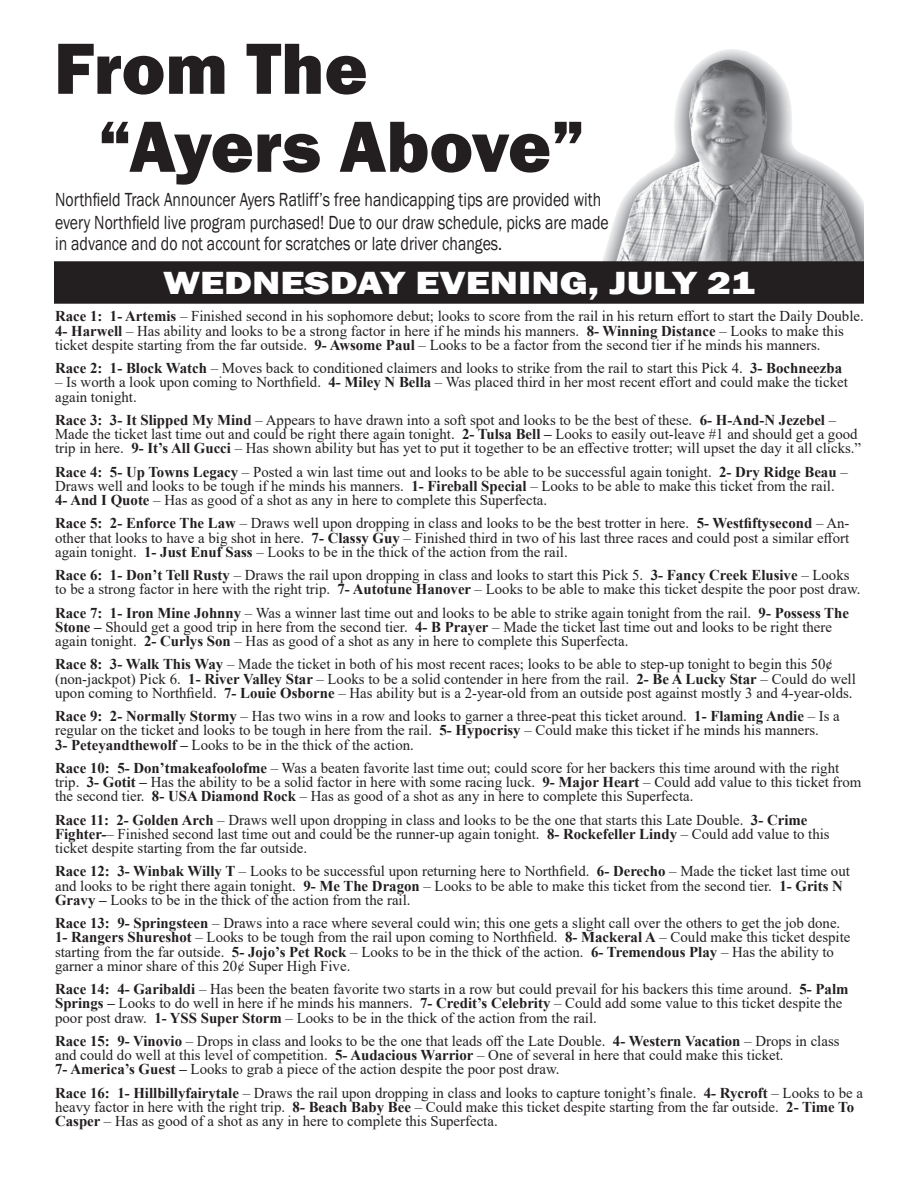
<style>
.page{position:relative;width:918px;height:1188px;background:#fff}
.page>*{position:absolute;margin:0;border:0;box-sizing:border-box;transform-origin:0 0}
.t1{font:800 75px "Franklin Gothic";color:#231f20}
.t2{font:800 33px "Franklin Gothic";color:#fff;scale:1.25 1}
.t3{font:19.5px "Franklin Gothic";color:#231f20;scale:.81 1}
.t4{font:15px/14.2px "Times New Roman";color:#231f20}
.s1{font-weight:700}
</style>
<div class="page">
<img style="left:603px;top:49px;width:261px;height:212px">
<div style="left:56px;top:263px;width:806px;height:39px;background:#231f20"></div>
<div style="left:54px;top:261px;width:810px;height:43px;border:3px solid #231f20"></div>
<p class="t1" style="left:54px;top:20px;width:315px">From The</p>
<p class="t1" style="left:98px;top:98px;width:488px">“Ayers Above”</p>
<p class="t3" style="left:55px;top:188px;width:676px">Northfield Track Announcer Ayers Ratliff’s free handicapping tips are provided with</p>
<p class="t3" style="left:55px;top:210px;width:685px">every Northfield live program purchased! Due to our draw schedule, picks are made</p>
<p class="t3" style="left:55px;top:231px;width:553px">in advance and do not account for scratches or late driver changes.</p>
<p class="t2" style="left:163px;top:261px;width:475px">WEDNESDAY EVENING, JULY 21</p>
<p class="t4" style="left:55px;top:309px;width:810px"><span class="s1">Race 1: 1- Artemis</span> – Finished second in his sophomore debut; looks to score from the rail in his return effort to start the Daily Double.<br><span class="s1">4- Harwell</span> – Has ability and looks to be a strong factor in here if he minds his manners. <span class="s1">8- Winning Distance</span> – Looks to make this ticket despite starting from the far outside. <span class="s1">9- Awsome Paul</span> – Looks to be a factor from the second tier if he minds his manners.</p>
<p class="t4" style="left:55px;top:361px;width:789px"><span class="s1">Race 2: 1- Block Watch</span> – Moves back to conditioned claimers and looks to strike from the rail to start this Pick 4. <span class="s1">3- Bochneezba</span></p>
<p class="t4" style="left:55px;top:375px;width:794px">– Is worth a look upon coming to Northfield. <span class="s1">4- Miley N Bella</span> – Was placed third in her most recent effort and could make the ticket again tonight.</p>
<p class="t4" style="left:55px;top:412px;width:808px"><span class="s1">Race 3: 3- It Slipped My Mind</span> – Appears to have drawn into a soft spot and looks to be the best of these. <span class="s1">6- H-And-N Jezebel</span> –<br>Made the ticket last time out and could be right there again tonight. <span class="s1">2- Tulsa Bell –</span> Looks to easily out-leave #1 and should get a good trip in here. <span class="s1">9- It’s All Gucci</span> – Has shown ability but has yet to put it together to be an effective trotter; will upset the day it all clicks.”</p>
<p class="t4" style="left:55px;top:464px;width:794px"><span class="s1">Race 4: 5- Up Towns Legacy</span> – Posted a win last time out and looks to be able to be successful again tonight. <span class="s1">2- Dry Ridge Beau</span> –<br>Draws well and looks to be tough if he minds his manners. <span class="s1">1- Fireball Special</span> – Looks to be able to make this ticket from the rail.</p>
<p class="t4" style="left:55px;top:493px;width:494px"><span class="s1">4- And I Quote</span> – Has as good of a shot as any in here to complete this Superfecta.</p>
<p class="t4" style="left:55px;top:516px;width:796px;text-align:justify"><span class="s1">Race 5: 2- Enforce The Law</span> – Draws well upon dropping in class and looks to be the best trotter in here. <span class="s1">5- Westfiftysecond</span> – An&shy;other that looks to have a big shot in here. <span class="s1">7- Classy Guy</span> – Finished third in two of his last three races and could post a similar effort again tonight. <span class="s1">1- Just Enuf Sass</span> – Looks to be in the thick of the action from the rail.</p>
<p class="t4" style="left:55px;top:568px;width:807px"><span class="s1">Race 6: 1- Don’t Tell Rusty</span> – Draws the rail upon dropping in class and looks to start this Pick 5. <span class="s1">3- Fancy Creek Elusive</span> – Looks to be a strong factor in here with the right trip. <span class="s1">7- Autotune Hanover</span> – Looks to be able to make this ticket despite the poor post draw.</p>
<p class="t4" style="left:55px;top:605px;width:795px"><span class="s1">Race 7: 1- Iron Mine Johnny</span> – Was a winner last time out and looks to be able to strike again tonight from the rail. <span class="s1">9- Possess The<br>Stone –</span> Should get a good trip in here from the second tier. <span class="s1">4- B Prayer</span> – Made the ticket last time out and looks to be right there again tonight. <span class="s1">2- Curlys Son</span> – Has as good of a shot as any in here to complete this Superfecta.</p>
<p class="t4" style="left:55px;top:657px;width:802px"><span class="s1">Race 8: 3- Walk This Way</span> – Made the ticket in both of his most recent races; looks to be able to step-up tonight to begin this 50¢ (non-jackpot) Pick 6. <span class="s1">1- River Valley Star</span> – Looks to be a solid contender in here from the rail. <span class="s1">2- Be A Lucky Star</span> – Could do well upon coming to Northfield. <span class="s1">7- Louie Osborne</span> – Has ability but is a 2-year-old from an outside post against mostly 3 and 4-year-olds.</p>
<p class="t4" style="left:55px;top:709px;width:786px"><span class="s1">Race 9: 2- Normally Stormy</span> – Has two wins in a row and looks to garner a three-peat this ticket around. <span class="s1">1- Flaming Andie</span> – Is a regular on the ticket and looks to be tough in here from the rail. <span class="s1">5- Hypocrisy</span> – Could make this ticket if he minds his manners.</p>
<p class="t4" style="left:55px;top:737px;width:360px"><span class="s1">3- Peteyandthewolf –</span> Looks to be in the thick of the action.</p>
<p class="t4" style="left:55px;top:760px;width:808px"><span class="s1">Race 10: 5- Don’tmakeafoolofme</span> – Was a beaten favorite last time out; could score for her backers this time around with the right trip. <span class="s1">3- Gotit –</span> Has the ability to be a solid factor in here with some racing luck. <span class="s1">9- Major Heart</span> – Could add value to this ticket from the second tier. <span class="s1">8- USA Diamond Rock</span> – Has as good of a shot as any in here to complete this Superfecta.</p>
<p class="t4" style="left:55px;top:812px;width:754px"><span class="s1">Race 11: 2- Golden Arch</span> – Draws well upon dropping in class and looks to be the one that starts this Late Double. <span class="s1">3- Crime</span></p>
<p class="t4" style="left:55px;top:826px;width:776px"><span class="s1">Fighter-</span>– Finished second last time out and could be the runner-up again tonight. <span class="s1">8- Rockefeller Lindy</span> – Could add value to this ticket despite starting from the far outside.</p>
<p class="t4" style="left:55px;top:864px;width:796px"><span class="s1">Race 12: 3- Winbak Willy T</span> – Looks to be successful upon returning here to Northfield. <span class="s1">6- Derecho</span> – Made the ticket last time out and looks to be right there again tonight. <span class="s1">9- Me The Dragon</span> – Looks to be able to make this ticket from the second tier. <span class="s1">1- Grits N<br>Gravy –</span> Looks to be in the thick of the action from the rail.</p>
<p class="t4" style="left:55px;top:916px;width:797px"><span class="s1">Race 13: 9- Springsteen</span> – Draws into a race where several could win; this one gets a slight call over the others to get the job done.<br><span class="s1">1- Rangers Shureshot</span> – Looks to be tough from the rail upon coming to Northfield. <span class="s1">8- Mackeral A</span> – Could make this ticket despite starting from the far outside. <span class="s1">5- Jojo’s Pet Rock</span> – Looks to be in the thick of the action. <span class="s1">6- Tremendous Play</span> – Has the ability to garner a minor share of this 20¢ Super High Five.</p>
<p class="t4" style="left:55px;top:982px;width:795px"><span class="s1">Race 14: 4- Garibaldi</span> – Has been the beaten favorite two starts in a row but could prevail for his backers this time around. <span class="s1">5- Palm<br>Springs –</span> Looks to do well in here if he minds his manners. <span class="s1">7- Credit’s Celebrity</span> – Could add some value to this ticket despite the poor post draw. <span class="s1">1- YSS Super Storm</span> – Looks to be in the thick of the action from the rail.</p>
<p class="t4" style="left:55px;top:1033px;width:786px"><span class="s1">Race 15: 9- Vinovio</span> – Drops in class and looks to be the one that leads off the Late Double. <span class="s1">4- Western Vacation</span> – Drops in class and could do well at this level of competition. <span class="s1">5- Audacious Warrior</span> – One of several in here that could make this ticket.</p>
<p class="t4" style="left:55px;top:1062px;width:506px"><span class="s1">7- America’s Guest –</span> Looks to grab a piece of the action despite the poor post draw.</p>
<p class="t4" style="left:55px;top:1085px;width:809px"><span class="s1">Race 16: 1- Hillbillyfairytale</span> – Draws the rail upon dropping in class and looks to capture tonight’s finale. <span class="s1">4- Rycroft</span> – Looks to be a heavy factor in here with the right trip. <span class="s1">8- Beach Baby Bee</span> – Could make this ticket despite starting from the far outside. <span class="s1">2- Time To<br>Casper</span> – Has as good of a shot as any in here to complete this Superfecta.</p>
</div>
